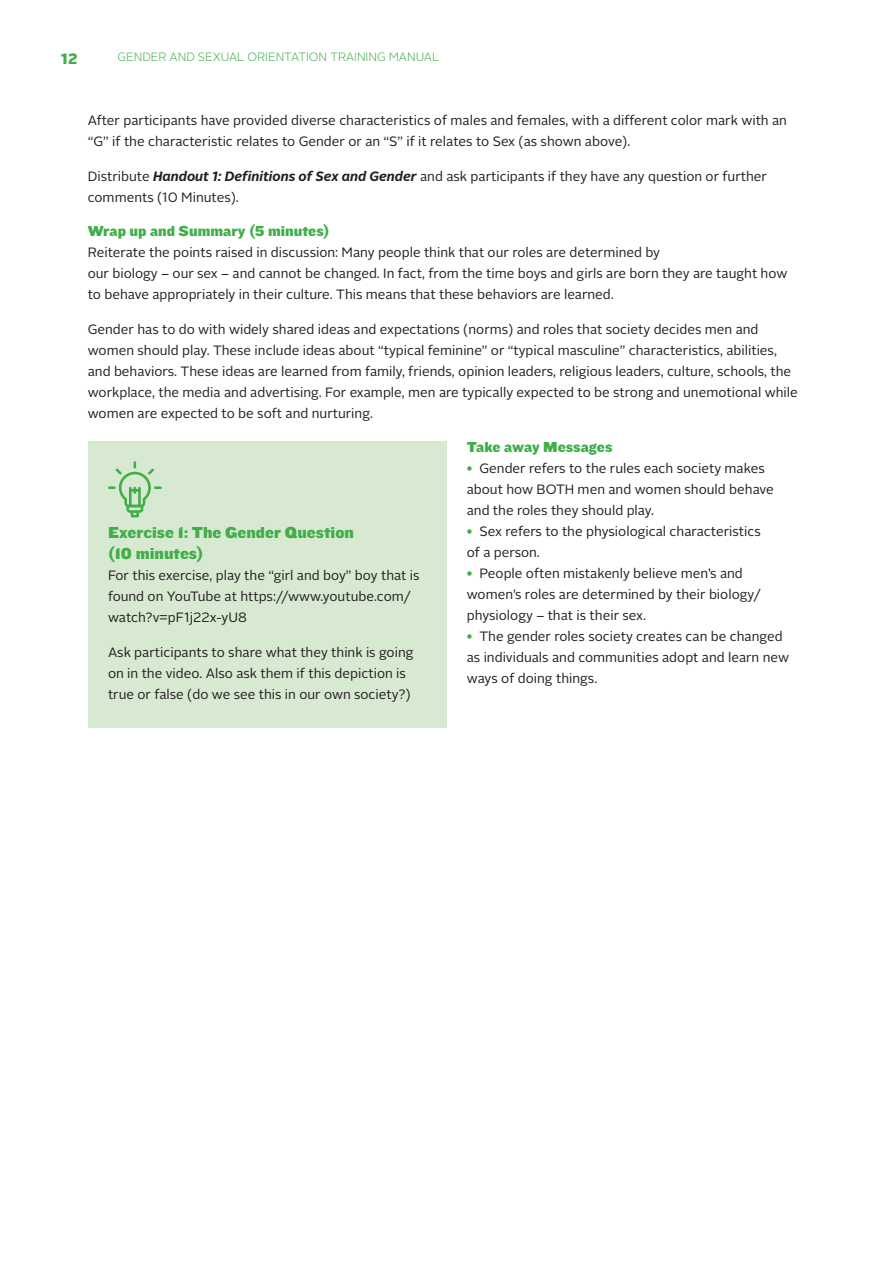
<style>
.page{position:relative;width:893px;height:1263px;background:#fff}
.page>*{position:absolute;margin:0;border:0;box-sizing:border-box;transform-origin:0 0}
.t1{font:16.5px/21px "Knockout HTF72 Full Cruiserwt";color:#40ae49}
.Body_Subhead-_Bold_G{font:15px "Knockout HTF72 Full Cruiserwt";color:#40ae49}
.t2{font:900 15px "Alright Sans";color:#40ae49}
.Body{font:13.5px/21px "Alright Sans";color:#231f20}
.Bullets{font:13.5px/21px "Alright Sans";color:#231f20}
.t3{font:300 12px "Alright Sans";color:#40ae49}
.s1{font-weight:700;font-style:italic}
.s2{font-family:"Knockout HTF73 Full Heviweight";color:#40ae49}
</style>
<div class="page">
<div style="left:88px;top:441px;width:358px;height:286px;background:#d8e9d2"></div>
<svg style="left:108px;top:461px;width:54px;height:56px"></svg>
<p class="t2" style="left:61px;top:48px;width:18px">12</p>
<p class="t3" style="left:117px;top:49px;width:323px">GENDER AND SEXUAL ORIENTATION TRAINING MANUAL</p>
<p class="Body" style="left:88px;top:110px;width:701px">After participants have provided diverse characteristics of males and females, with a different color mark with an “G” if the characteristic relates to Gender or an “S” if it relates to Sex (as shown above).</p>
<p class="Body" style="left:88px;top:166px;width:681px">Distribute <span class="s1">Handout 1: Definitions of Sex and Gender</span> and ask participants if they have any question or further comments (10 Minutes).</p>
<p class="Body_Subhead-_Bold_G" style="left:88px;top:223px;width:243px">Wrap up and Summary (5 minutes)</p>
<p class="Body" style="left:88px;top:242px;width:701px">Reiterate the points raised in discussion: Many people think that our roles are determined by<br>our biology – our sex – and cannot be changed. In fact, from the time boys and girls are born they are taught how to behave appropriately in their culture. This means that these behaviors are learned.</p>
<p class="Body" style="left:88px;top:319px;width:711px">Gender has to do with widely shared ideas and expectations (norms) and roles that society decides men and women should play. These include ideas about “typical feminine” or “typical masculine” characteristics, abilities, and behaviors. These ideas are learned from family, friends, opinion leaders, religious leaders, culture, schools, the workplace, the media and advertising. For example, men are typically expected to be strong and unemotional while women are expected to be soft and nurturing.</p>
<p class="Body_Subhead-_Bold_G" style="left:467px;top:439px;width:147px">Take away Messages</p>
<p class="Bullets" style="left:467px;top:458px;width:309px"><span class="s2">•</span> Gender refers to the rules each society makes about how BOTH men and women should behave and the roles they should play.</p>
<p class="Bullets" style="left:467px;top:521px;width:296px"><span class="s2">•</span> Sex refers to the physiological characteristics of a person.</p>
<p class="Bullets" style="left:467px;top:563px;width:295px"><span class="s2">•</span> People often mistakenly believe men’s and women’s roles are determined by their biology/ physiology – that is their sex.</p>
<p class="Bullets" style="left:467px;top:626px;width:324px"><span class="s2">•</span> The gender roles society creates can be changed as individuals and communities adopt and learn new ways of doing things.</p>
<h3 class="t1" style="left:108px;top:523px;width:247px">Exercise 1: The Gender Question (10 minutes)</h3>
<p class="Body" style="left:108px;top:565px;width:313px">For this exercise, play the “girl and boy” boy that is found on YouTube at https://www.youtube.com/ watch?v=pF1j22x-yU8</p>
<p class="Body" style="left:108px;top:642px;width:307px">Ask participants to share what they think is going on in the video. Also ask them if this depiction is true or false (do we see this in our own society?)</p>
</div>
